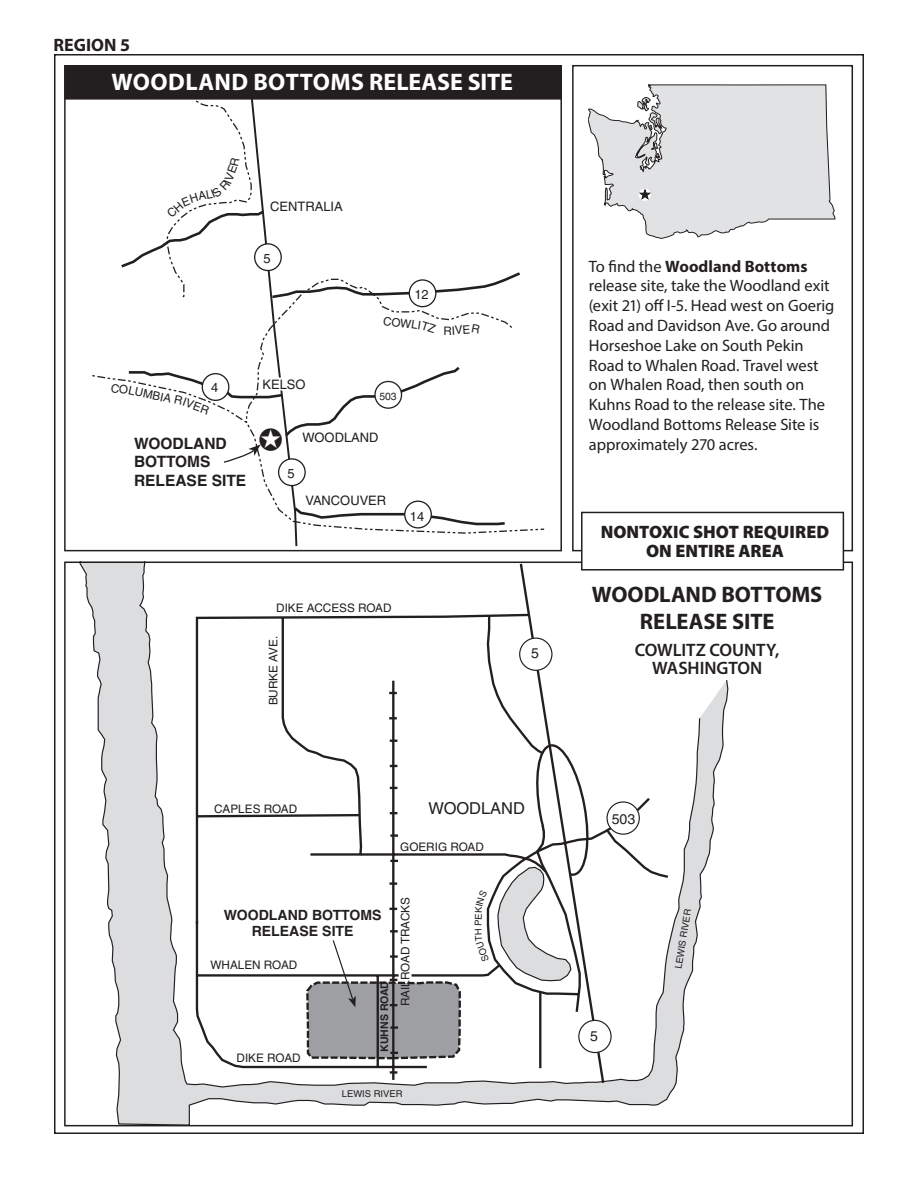
<style>
.page{position:relative;width:918px;height:1188px;background:#fff}
.page>*{position:absolute;margin:0;border:0;box-sizing:border-box;transform-origin:0 0}
.t1{font:700 24px "Myriad Pro";letter-spacing:.005em;color:#fff}
.t2{font:700 22.5px/27px "Myriad Pro";letter-spacing:-.005em;color:#231f20;text-align:center}
.t3{font:900 18px/19.5px "Myriad Pro";color:#231f20;text-align:center}
.t4{font:600 18px/18px "Myriad Pro";letter-spacing:-.005em;color:#231f20;text-align:center}
.t5{font:700 18px "Myriad Pro";color:#231f20}
.t6{font:16.5px/19.8px "Myriad Pro";letter-spacing:-.005em;color:#231f20}
.t7{font:16.5px "Helvetica";color:#231f20}
.t8{font:700 15.6px/18.8px "Helvetica";color:#231f20}
.t9{font:700 14.1px/16.5px "Helvetica";color:#231f20;text-align:center}
.t10{font:14.1px "Helvetica";color:#231f20}
.t11{font:13.05px "Helvetica";color:#231f20}
.t12{font:11.7px "Helvetica";color:#231f20}
.t13{font:700 10.65px "Helvetica";color:#231f20}
.t14{font:10.35px "Helvetica";color:#231f20}
.t15{font:9.45px "Helvetica";color:#231f20}
.s1{font-weight:700}
</style>
<div class="page">
<svg style="left:79px;top:561px;width:650px;height:562px"></svg>
<svg style="left:195px;top:613px;width:291px;height:469px"></svg>
<svg style="left:389px;top:692px;width:8px;height:2px"></svg>
<svg style="left:389px;top:717px;width:8px;height:2px"></svg>
<svg style="left:390px;top:740px;width:7px;height:2px"></svg>
<svg style="left:390px;top:765px;width:7px;height:2px"></svg>
<svg style="left:390px;top:787px;width:7px;height:2px"></svg>
<svg style="left:390px;top:812px;width:7px;height:2px"></svg>
<svg style="left:390px;top:834px;width:8px;height:3px"></svg>
<svg style="left:390px;top:860px;width:8px;height:2px"></svg>
<svg style="left:389px;top:882px;width:8px;height:3px"></svg>
<svg style="left:389px;top:908px;width:8px;height:2px"></svg>
<svg style="left:390px;top:930px;width:8px;height:2px"></svg>
<svg style="left:305px;top:939px;width:157px;height:122px"></svg>
<svg style="left:390px;top:1071px;width:7px;height:3px"></svg>
<div style="left:399px;top:972px;width:13px;height:7px;background:#fff"></div>
<svg style="left:652px;top:743px;width:19px;height:239px"></svg>
<svg style="left:486px;top:561px;width:166px;height:525px"></svg>
<div style="left:579px;top:1020px;width:32px;height:33px;background:#fff;border-radius:50%"></div>
<div style="left:578px;top:1020px;width:34px;height:33px;border:1px solid #231f20;border-radius:50%"></div>
<div style="left:520px;top:638px;width:32px;height:32px;background:#fff;border-radius:50%"></div>
<div style="left:519px;top:638px;width:34px;height:33px;border:1px solid #231f20;border-radius:50%"></div>
<div style="left:607px;top:802px;width:32px;height:32px;background:#fff;border-radius:50%"></div>
<div style="left:606px;top:801px;width:34px;height:34px;border:1px solid #231f20;border-radius:50%"></div>
<svg style="left:118px;top:242px;width:402px;height:285px"></svg>
<svg style="left:279px;top:459px;width:26px;height:27px"></svg>
<div style="left:278px;top:458px;width:28px;height:28px;border:1px solid #231f20;border-radius:50%"></div>
<div style="left:405px;top:501px;width:26px;height:27px;background:#fff;border-radius:50%"></div>
<div style="left:404px;top:501px;width:28px;height:28px;border:1px solid #231f20;border-radius:50%"></div>
<div style="left:409px;top:280px;width:27px;height:27px;background:#fff;border-radius:50%"></div>
<div style="left:409px;top:279px;width:27px;height:28px;border:1px solid #231f20;border-radius:50%"></div>
<div style="left:375px;top:381px;width:27px;height:27px;background:#fff;border-radius:50%"></div>
<div style="left:374px;top:381px;width:28px;height:28px;border:1px solid #231f20;border-radius:50%"></div>
<div style="left:572px;top:65px;width:281px;height:486px;border:2px solid #231f20"></div>
<div style="left:65px;top:66px;width:496px;height:33px;background:#231f20"></div>
<div style="left:64px;top:65px;width:498px;height:35px;border:2px solid #231f20"></div>
<div style="left:64px;top:65px;width:498px;height:486px;border:2px solid #231f20"></div>
<svg style="left:588px;top:85px;width:247px;height:154px"></svg>
<div style="left:582px;top:512px;width:261px;height:58px;background:#fff"></div>
<div style="left:581px;top:512px;width:263px;height:59px;border:2px solid #231f20"></div>
<svg style="left:475px;top:890px;width:14px;height:72px"></svg>
<svg style="left:166px;top:97px;width:132px;height:450px"></svg>
<svg style="left:383px;top:316px;width:53px;height:18px"></svg>
<svg style="left:452px;top:324px;width:28px;height:11px"></svg>
<svg style="left:118px;top:383px;width:10px;height:11px"></svg>
<p class="t5" style="left:54px;top:33px;width:78px">REGION 5</p>
<h1 class="t1" style="left:112px;top:66px;width:403px">WOODLAND BOTTOMS RELEASE SITE</h1>
<p class="t11" style="left:270px;top:198px;width:74px">CENTRALIA</p>
<p class="t11" style="left:211px;top:380px;width:9px">4</p>
<p class="t12" style="left:130px;top:383px;width:57px;rotate:12deg">LUMBIA R</p>
<p class="t12" style="left:185px;top:395px;width:29px;rotate:20deg">IVER</p>
<p class="t8" style="left:134px;top:434px;width:114px">WOODLAND<br>BOTTOMS<br>RELEASE SITE</p>
<p class="t11" style="left:264px;top:251px;width:9px">5</p>
<p class="t11" style="left:414px;top:287px;width:16px">12</p>
<p class="t12" style="left:444px;top:324px;width:10px">R</p>
<p class="t11" style="left:263px;top:377px;width:45px">KELSO</p>
<p class="t14" style="left:379px;top:391px;width:19px">503</p>
<p class="t11" style="left:303px;top:429px;width:77px">WOODLAND</p>
<p class="t11" style="left:288px;top:466px;width:9px">5</p>
<p class="t11" style="left:305px;top:493px;width:82px">VANCOUVER</p>
<p class="t11" style="left:410px;top:508px;width:16px">14</p>
<p class="t12" style="left:276px;top:601px;width:117px">DIKE ACCESS ROAD</p>
<p class="t12" style="left:267px;top:705px;width:71px;rotate:-90deg">BURKE AVE.</p>
<p class="t10" style="left:531px;top:645px;width:9px">5</p>
<p class="t12" style="left:214px;top:802px;width:85px">CAPLES ROAD</p>
<p class="t7" style="left:429px;top:799px;width:98px">WOODLAND</p>
<p class="t12" style="left:400px;top:840px;width:85px">GOERIG ROAD</p>
<p class="t12" style="left:399px;top:1006px;width:111px;rotate:-90deg">RAILROAD TRACKS</p>
<p class="t9" style="left:224px;top:906px;width:159px">WOODLAND BOTTOMS<br>RELEASE SITE</p>
<p class="t12" style="left:210px;top:958px;width:88px">WHALEN ROAD</p>
<p class="t13" style="left:378px;top:1052px;width:72px;rotate:-90deg">KUHNS ROAD</p>
<p class="t15" style="left:342px;top:1088px;width:62px">LEWIS RIVER</p>
<p class="t12" style="left:237px;top:1051px;width:66px">DIKE ROAD</p>
<p class="t6" style="left:589px;top:256px;width:247px">To fi nd the <span class="s1">Woodland Bottoms </span>release site, take the Woodland exit (exit 21) off I-5. Head west on Goerig<br>Road and Davidson Ave. Go around<br>Horseshoe Lake on South Pekin<br>Road to Whalen Road. Travel west on Whalen Road, then south on<br>Kuhns Road to the release site. The<br>Woodland Bottoms Release Site is approximately 270 acres.</p>
<p class="t3" style="left:601px;top:521px;width:230px">NONTOXIC SHOT REQUIRED<br>ON ENTIRE AREA</p>
<h2 class="t2" style="left:592px;top:580px;width:232px">WOODLAND BOTTOMS<br>RELEASE SITE</h2>
<p class="t4" style="left:635px;top:641px;width:146px">COWLITZ COUNTY,<br>WASHINGTON</p>
<p class="t10" style="left:612px;top:811px;width:25px">503</p>
<p class="t10" style="left:590px;top:1027px;width:9px">5</p>
<p class="t15" style="left:673px;top:968px;width:62px;rotate:-81deg">LEWIS RIVER</p>
</div>
